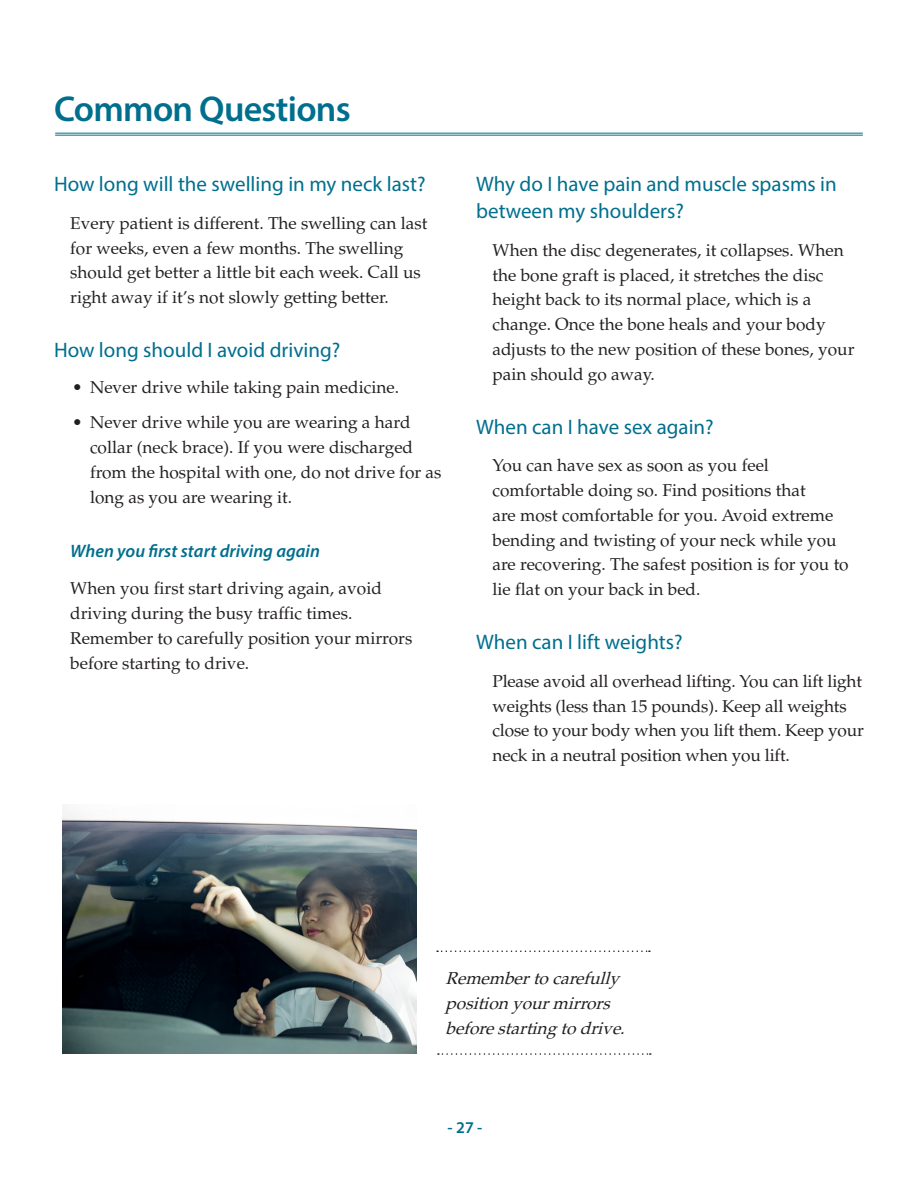
<style>
.page{position:relative;width:918px;height:1188px;background:#fff}
.page>*{position:absolute;margin:0;border:0;box-sizing:border-box;transform-origin:0 0}
.Header_-_Section{font:600 36px "Myriad Pro";letter-spacing:-.02em;color:#006f8d}
.Subhead_A{font:21px/27px "Myriad Pro";color:#006f8d}
.Subhead_B{font:italic 600 18px "Myriad Pro";color:#006f8d}
.Text{font:17.25px/24.8px "Palatino";color:#231f20}
.Text-2{font:italic 17.25px/24.8px "Palatino";color:#231f20}
.t1{font:600 16.5px "Myriad Pro";color:#006f8d}
</style>
<div class="page">
<hr style="left:56px;top:133px;width:806px;height:1px;background:#006f8d">
<hr style="left:56px;top:135px;width:806px;height:1px;background:#006f8d">
<img style="left:63px;top:807px;width:353px;height:246px">
<svg style="left:437px;top:951px;width:213px;height:1px"></svg>
<svg style="left:438px;top:1053px;width:213px;height:2px"></svg>
<p class="Header_-_Section" style="left:54px;top:86px;width:298px">Common Questions</p>
<p class="Subhead_A" style="left:54px;top:170px;width:373px">How long will the swelling in my neck last?</p>
<p class="Text" style="left:70px;top:211px;width:359px">Every patient is different. The swelling can last for weeks, even a few months. The swelling should get better a little bit each week. Call us right away if it’s not slowly getting better.</p>
<p class="Subhead_A" style="left:54px;top:336px;width:288px">How long should I avoid driving?</p>
<p class="Text" style="left:72px;top:375px;width:328px">• Never drive while taking pain medicine.</p>
<p class="Text" style="left:90px;top:410px;width:353px;text-indent:-18px">• Never drive while you are wearing a hard collar (neck brace). If you were discharged from the hospital with one, do not drive for as long as you are wearing it.</p>
<p class="Subhead_B" style="left:70px;top:539px;width:251px">When you first start driving again</p>
<p class="Text" style="left:70px;top:576px;width:344px">When you first start driving again, avoid driving during the busy traffic times.<br>Remember to carefully position your mirrors before starting to drive.</p>
<p class="Subhead_A" style="left:476px;top:170px;width:362px">Why do I have pain and muscle spasms in between my shoulders?</p>
<p class="Text" style="left:492px;top:238px;width:364px">When the disc degenerates, it collapses. When the bone graft is placed, it stretches the disc height back to its normal place, which is a change. Once the bone heals and your body adjusts to the new position of these bones, your pain should go away.</p>
<p class="Subhead_A" style="left:476px;top:413px;width:239px">When can I have sex again?</p>
<p class="Text" style="left:492px;top:453px;width:358px">You can have sex as soon as you feel comfortable doing so. Find positions that<br>are most comfortable for you. Avoid extreme bending and twisting of your neck while you are recovering. The safest position is for you to lie flat on your back in bed.</p>
<p class="Subhead_A" style="left:476px;top:628px;width:208px">When can I lift weights?</p>
<p class="Text" style="left:492px;top:669px;width:373px">Please avoid all overhead lifting. You can lift light weights (less than 15 pounds). Keep all weights close to your body when you lift them. Keep your neck in a neutral position when you lift.</p>
<p class="Text-2" style="left:446px;top:966px;width:181px">Remember to carefully position your mirrors before starting to drive.</p>
<p class="t1" style="left:448px;top:1117px;width:36px">- 27 -</p>
</div>
